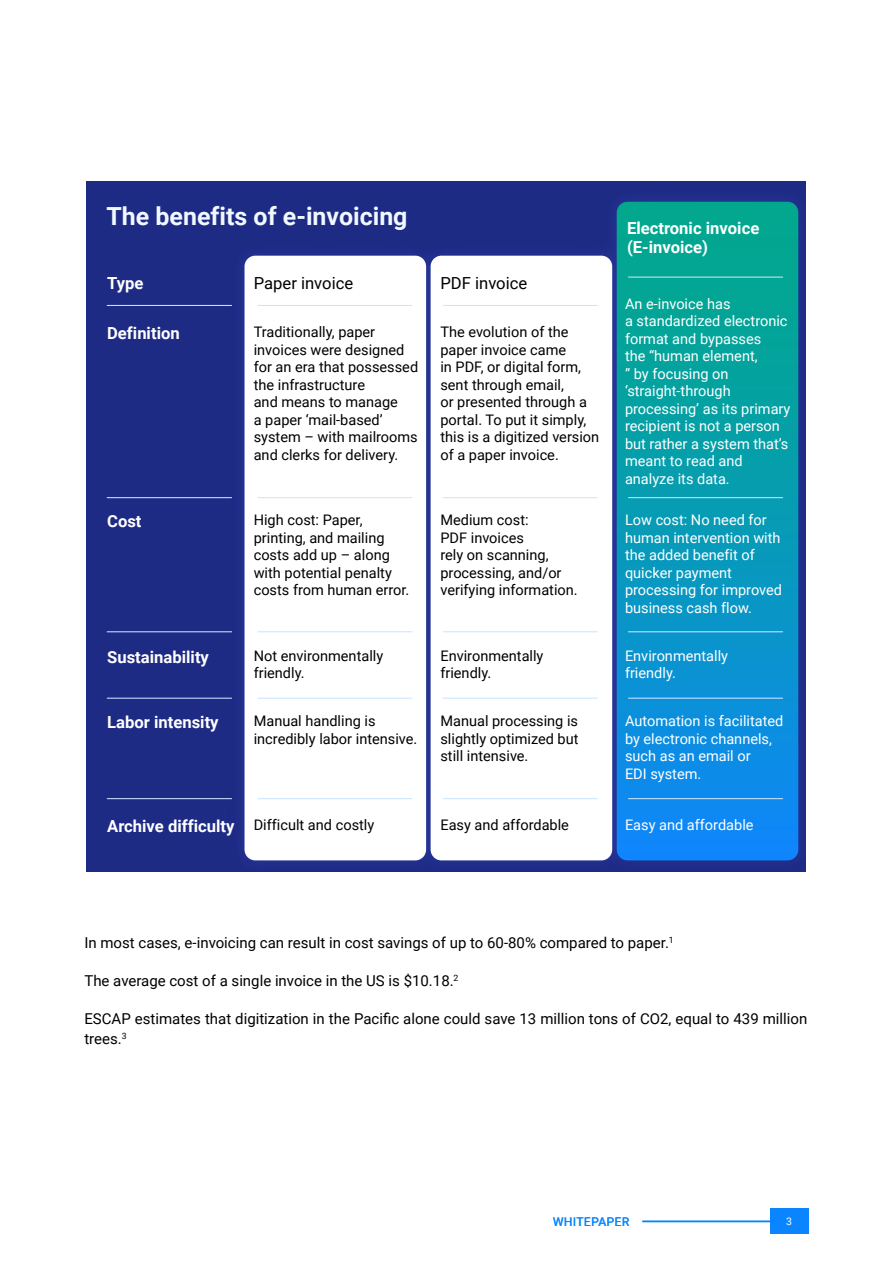
<style>
.page{position:relative;width:893px;height:1263px;background:#fff}
.page>*{position:absolute;margin:0;border:0;box-sizing:border-box;transform-origin:0 0}
.t1{font:700 24.9px "Roboto";color:#f1f8ff}
.t2{font:700 16.65px/20px "Roboto";color:#fff}
.t3{font:16.65px "Roboto";color:#000}
.t4{font:15px/19.2px "Roboto";color:#000}
.t5{font:14.55px/17.4px "Roboto";color:#000}
.t6{font:14.55px/17.4px "Roboto";color:#fff}
.t7{font:12px "Roboto";letter-spacing:.035em;color:#0a85ff}
.t8{font:10.5px "Roboto";color:#fff}
.s1{font-weight:700;font-size:16.65px;color:#fff}
</style>
<div class="page">
<div style="left:770px;top:1209px;width:38px;height:25px;background:#0a85ff"></div>
<hr style="left:642px;top:1221px;width:128px;height:1px;background:#0a85ff">
<div style="left:86px;top:181px;width:719px;height:690px;background:#1e2b85"></div>
<img style="left:225px;top:201px;width:574px;height:660px">
<div style="left:245px;top:256px;width:181px;height:604px;background:#fff;border-radius:11px"></div>
<div style="left:431px;top:256px;width:181px;height:604px;background:#fff;border-radius:11px"></div>
<svg style="left:617px;top:202px;width:181px;height:658px;background:#0799bb"></svg>
<hr style="left:258px;top:305px;width:154px;height:1px;background:#cbe5ff">
<hr style="left:443px;top:305px;width:154px;height:1px;background:#cbe5ff">
<hr style="left:258px;top:497px;width:154px;height:1px;background:#cbe5ff">
<hr style="left:443px;top:497px;width:154px;height:1px;background:#cbe5ff">
<hr style="left:628px;top:497px;width:155px;height:1px;background:#cbe5ff">
<hr style="left:258px;top:631px;width:154px;height:1px;background:#cbe5ff">
<hr style="left:443px;top:631px;width:154px;height:1px;background:#cbe5ff">
<hr style="left:628px;top:631px;width:155px;height:1px;background:#cbe5ff">
<hr style="left:258px;top:698px;width:154px;height:1px;background:#cbe5ff">
<hr style="left:443px;top:698px;width:154px;height:1px;background:#cbe5ff">
<hr style="left:628px;top:698px;width:155px;height:1px;background:#cbe5ff">
<hr style="left:258px;top:798px;width:154px;height:1px;background:#cbe5ff">
<hr style="left:107px;top:305px;width:125px;height:1px;background:#cbe5ff">
<hr style="left:107px;top:497px;width:125px;height:1px;background:#cbe5ff">
<hr style="left:107px;top:631px;width:125px;height:1px;background:#cbe5ff">
<hr style="left:107px;top:698px;width:125px;height:1px;background:#cbe5ff">
<hr style="left:107px;top:798px;width:125px;height:1px;background:#cbe5ff">
<hr style="left:443px;top:798px;width:154px;height:1px;background:#cbe5ff">
<hr style="left:628px;top:798px;width:155px;height:1px;background:#cbe5ff">
<hr style="left:628px;top:277px;width:155px;height:1px;background:#cbe5ff">
<h1 class="t1" style="left:106px;top:198px;width:303px">The benefits of e-invoicing</h1>
<p class="t2" style="left:107px;top:272px;width:38px">Type</p>
<p class="t2" style="left:107px;top:322px;width:74px">Definition</p>
<p class="t3" style="left:254px;top:271px;width:101px">Paper invoice</p>
<p class="t3" style="left:440px;top:271px;width:88px">PDF invoice</p>
<p class="t5" style="left:254px;top:323px;width:166px">Traditionally, paper invoices were designed for an era that possessed the infrastructure<br>and means to manage<br>a paper ‘mail-based’ system – with mailrooms and clerks for delivery.</p>
<p class="t5" style="left:440px;top:323px;width:160px">The evolution of the paper invoice came<br>in PDF, or digital form, sent through email,<br>or presented through a portal. To put it simply, this is a digitized version of a paper invoice.</p>
<p class="t2" style="left:107px;top:511px;width:36px">Cost</p>
<p class="t5" style="left:254px;top:511px;width:157px">High cost: Paper, printing, and mailing costs add up – along with potential penalty costs from human error.</p>
<p class="t5" style="left:440px;top:511px;width:139px">Medium cost:<br>PDF invoices<br>rely on scanning, processing, and/or verifying information.</p>
<p class="t2" style="left:107px;top:646px;width:103px">Sustainability</p>
<p class="t5" style="left:254px;top:646px;width:131px">Not environmentally friendly.</p>
<p class="t5" style="left:440px;top:646px;width:105px">Environmentally friendly.</p>
<p class="t2" style="left:627px;top:217px;width:134px">Electronic invoice (E-invoice)</p>
<p class="t6" style="left:625px;top:294px;width:167px">An e-invoice has<br>a standardized electronic format and bypasses<br>the “human element,<br>” by focusing on ‘straight-through processing’ as its primary recipient is not a person but rather a system that’s meant to read and analyze its data.</p>
<p class="t6" style="left:625px;top:511px;width:159px">Low cost: No need for human intervention with the added benefit of quicker payment processing for improved business cash flow.</p>
<p class="t6" style="left:625px;top:646px;width:105px">Environmentally friendly.</p>
<p class="t2" style="left:107px;top:711px;width:113px">Labor intensity</p>
<p class="t6" style="left:625px;top:712px;width:160px">Automation is facilitated by electronic channels, such as an email or<br>EDI system.</p>
<p class="t5" style="left:254px;top:712px;width:165px">Manual handling is incredibly labor intensive.</p>
<p class="t5" style="left:440px;top:712px;width:140px;text-align:justify">Manual processing is slightly optimized but still intensive.</p>
<p class="t5" style="left:107px;top:816px;width:269px"><span class="s1">Archive difficulty</span> Difficult and costly</p>
<p class="t5" style="left:440px;top:816px;width:130px">Easy and affordable</p>
<p class="t6" style="left:625px;top:816px;width:130px">Easy and affordable</p>
<p class="t4" style="left:84px;top:932px;width:591px">In most cases, e-invoicing can result in cost savings of up to 60-80% compared to paper.<sup>1</sup></p>
<p class="t4" style="left:84px;top:970px;width:376px">The average cost of a single invoice in the US is $10.18.<sup>2</sup></p>
<p class="t4" style="left:84px;top:1009px;width:724px">ESCAP estimates that digitization in the Pacific alone could save 13 million tons of CO2, equal to 439 million trees.<sup>3</sup></p>
<p class="t7" style="left:553px;top:1213px;width:78px">WHITEPAPER</p>
<p class="t8" style="left:786px;top:1214px;width:7px">3</p>
</div>
